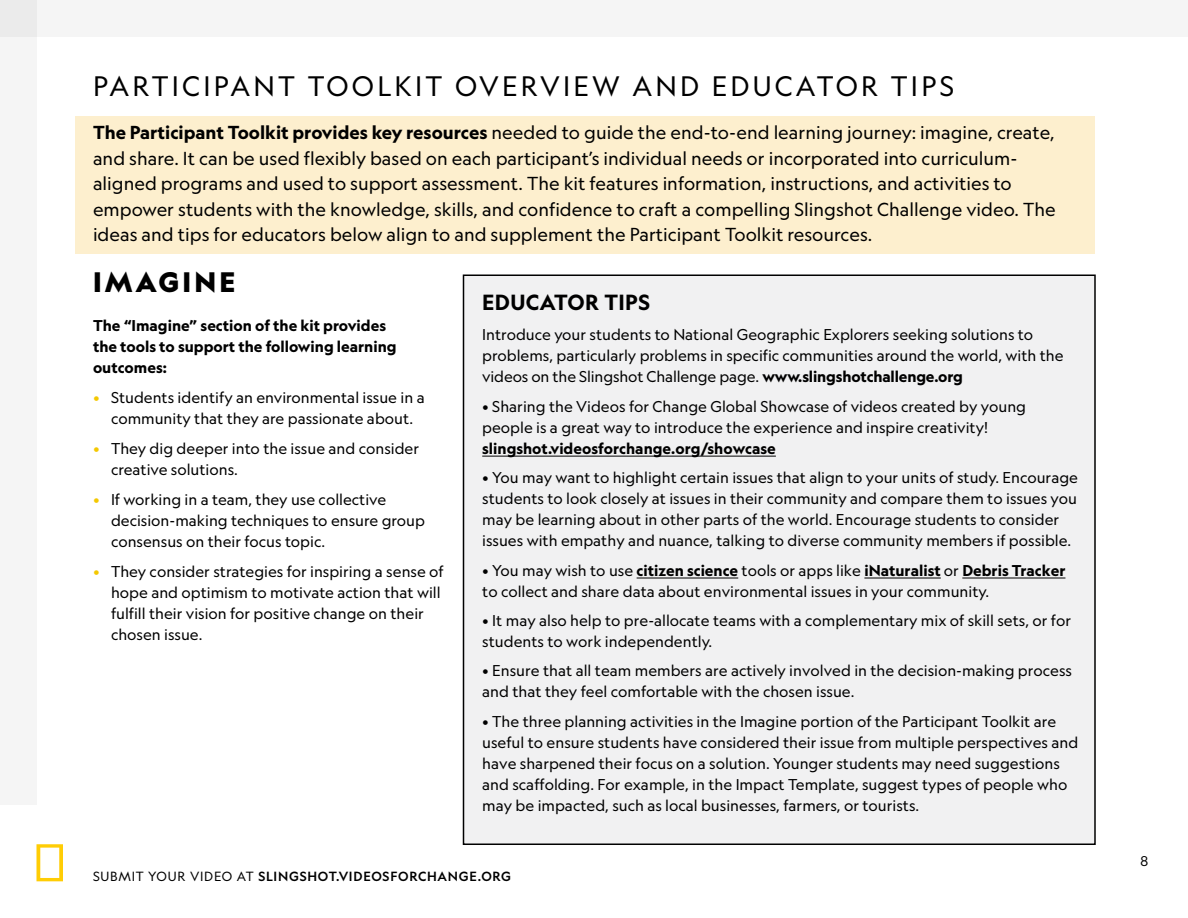
<style>
.page{position:relative;width:1188px;height:918px;background:#fff}
.page>*{position:absolute;margin:0;border:0;box-sizing:border-box;transform-origin:0 0}
.t1{font:27px "Geograph";letter-spacing:.12em;color:#000}
.t2{font:900 27px "Geograph";letter-spacing:.12em;color:#000}
.t3{font:700 21px "Geograph";letter-spacing:.02em;color:#000}
.t4{font:18px/25.5px "Geograph";color:#000}
.t5{font:15px/21px "Geograph";color:#000}
.t6{font:700 15px/21px "Geograph";color:#000}
.t7{font:13.5px "Geograph";color:#000}
.t8{font:500 12.75px "Geograph";letter-spacing:.06em;color:#000}
.s1{font-weight:700}
.s2{color:#f4c801}
.s3{font-weight:400}
</style>
<div class="page">
<svg style="left:36px;top:844px;width:27px;height:37px"></svg>
<div style="left:0;top:0;width:38px;height:806px;background:#f5f5f5"></div>
<div style="left:0;top:0;width:1188px;height:38px;background:#f5f5f5"></div>
<div style="left:75px;top:116px;width:1020px;height:138px;background:#fdefce"></div>
<div style="left:464px;top:275px;width:631px;height:569px;background:#f1f1f2"></div>
<hr style="left:962px;top:578px;width:103px;height:1px;background:#000">
<hr style="left:864px;top:578px;width:77px;height:1px;background:#000">
<hr style="left:637px;top:578px;width:101px;height:1px;background:#000">
<hr style="left:482px;top:456px;width:294px;height:1px;background:#000">
<h1 class="t1" style="left:93px;top:69px;width:863px">PARTICIPANT TOOLKIT OVERVIEW AND EDUCATOR TIPS</h1>
<p class="t4" style="left:93px;top:120px;width:964px"><span class="s1">The Participant Toolkit provides key resources</span> needed to guide the end-to-end learning journey: imagine, create, and share. It can be used flexibly based on each participant’s individual needs or incorporated into curriculum&shy;aligned programs and used to support assessment. The kit features information, instructions, and activities to empower students with the knowledge, skills, and confidence to craft a compelling Slingshot Challenge video. The ideas and tips for educators below align to and supplement the Participant Toolkit resources.</p>
<h1 class="t2" style="left:93px;top:265px;width:144px">IMAGINE</h1>
<p class="t6" style="left:93px;top:315px;width:305px">The “Imagine” section of the kit provides the tools to support the following learning outcomes:</p>
<p class="t5" style="left:93px;top:387px;width:333px;text-align:center"><span class="s2">•</span> Students identify an environmental issue in a community that they are passionate about.</p>
<p class="t5" style="left:111px;top:438px;width:310px;text-indent:-18px"><span class="s2">•</span> They dig deeper into the issue and consider creative solutions.</p>
<p class="t5" style="left:111px;top:489px;width:316px;text-indent:-18px"><span class="s2">•</span> If working in a team, they use collective decision-making techniques to ensure group consensus on their focus topic.</p>
<p class="t5" style="left:111px;top:561px;width:334px;text-indent:-18px"><span class="s2">•</span> They consider strategies for inspiring a sense of hope and optimism to motivate action that will fulfill their vision for positive change on their chosen issue.</p>
<h2 class="t3" style="left:482px;top:289px;width:169px">EDUCATOR TIPS</h2>
<p class="t5" style="left:482px;top:324px;width:583px">Introduce your students to National Geographic Explorers seeking solutions to problems, particularly problems in specific communities around the world, with the videos on the Slingshot Challenge page. <span class="s1">www.slingshotchallenge.org</span></p>
<p class="t5" style="left:482px;top:396px;width:545px">• Sharing the Videos for Change Global Showcase of videos created by young people is a great way to introduce the experience and inspire creativity!</p>
<p class="t6" style="left:482px;top:437px;width:295px">slingshot.videosforchange.org/showcase</p>
<p class="t5" style="left:482px;top:467px;width:597px">• You may want to highlight certain issues that align to your units of study. Encourage students to look closely at issues in their community and compare them to issues you may be learning about in other parts of the world. Encourage students to consider issues with empathy and nuance, talking to diverse community members if possible.</p>
<p class="t5" style="left:482px;top:559px;width:585px">• You may wish to use <span class="s1">citizen science</span> tools or apps like <span class="s1">iNaturalist</span> or <span class="s1">Debris Tracker </span>to collect and share data about environmental issues in your community.</p>
<p class="t5" style="left:482px;top:610px;width:590px">• It may also help to pre-allocate teams with a complementary mix of skill sets, or for students to work independently.</p>
<p class="t5" style="left:482px;top:660px;width:591px">• Ensure that all team members are actively involved in the decision-making process and that they feel comfortable with the chosen issue.</p>
<p class="t5" style="left:482px;top:711px;width:597px">• The three planning activities in the Imagine portion of the Participant Toolkit are useful to ensure students have considered their issue from multiple perspectives and have sharpened their focus on a solution. Younger students may need suggestions and scaffolding. For example, in the Impact Template, suggest types of people who may be impacted, such as local businesses, farmers, or tourists.</p>
<p class="t8" style="left:93px;top:868px;width:420px"><span class="s3">SUBMIT YOUR VIDEO AT</span> SLINGSHOT.VIDEOSFORCHANGE.ORG</p>
<p class="t7" style="left:1141px;top:852px;width:9px">8</p>
</div>
